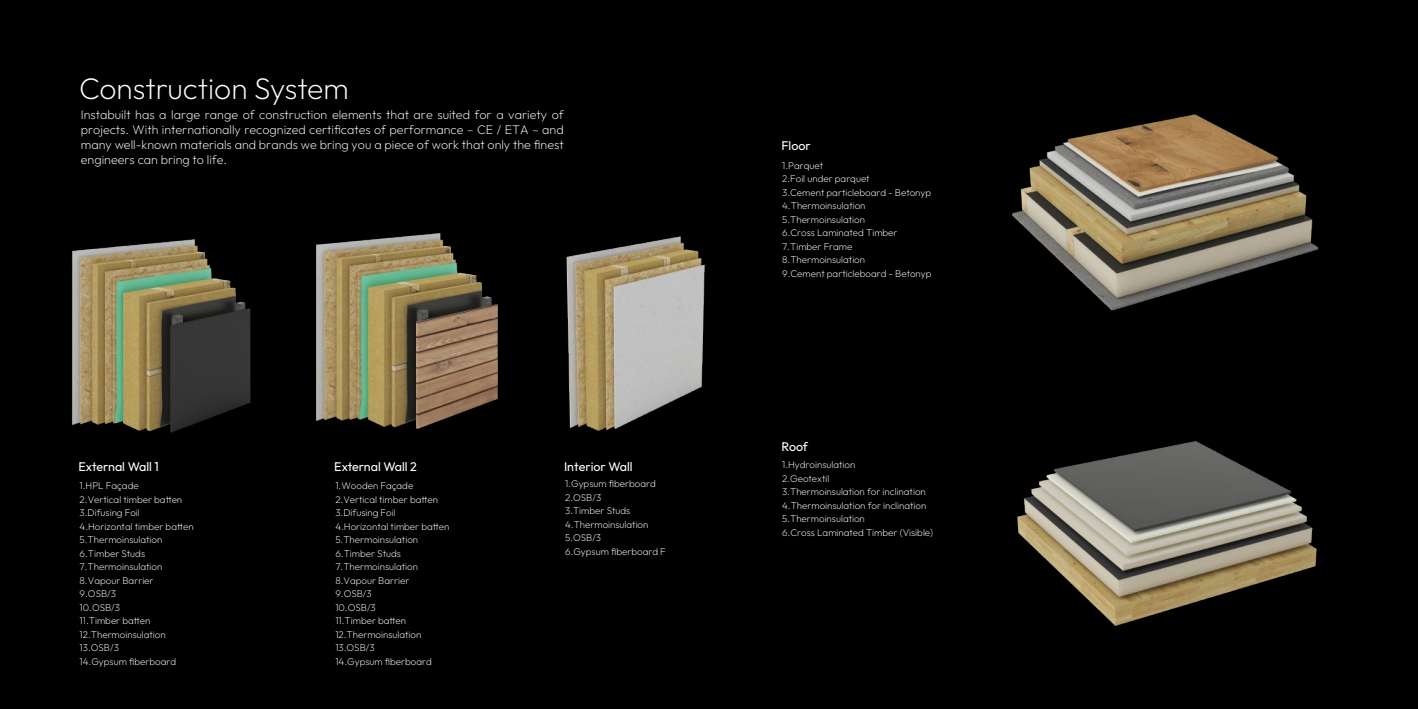
<style>
.page{position:relative;width:1418px;height:709px;background:#fff}
.page>*{position:absolute;margin:0;border:0;box-sizing:border-box;transform-origin:0 0}
.t1{font:200 30px "Outfit";color:#fff}
.t2{font:200 12.5px/15px "Outfit";color:#fff;text-align:justify}
.t3{font:12.5px "Outfit";color:#fff}
.t4{font:200 9.75px/13.5px "Outfit";color:#fff}
</style>
<div class="page">
<div style="left:0;top:0;width:1417px;height:709px;background:#000"></div>
<img style="left:1012px;top:114px;width:306px;height:197px">
<img style="left:72px;top:239px;width:179px;height:194px">
<img style="left:566px;top:236px;width:139px;height:195px">
<img style="left:1017px;top:441px;width:300px;height:185px">
<img style="left:317px;top:234px;width:180px;height:194px">
<h1 class="t1" style="left:79px;top:71px;width:271px">Construction System</h1>
<p class="t2" style="left:81px;top:107px;width:484px">Instabuilt has a large range of construction elements that are suited for a variety of projects. With internationally recognized certificates of performance – CE / ETA – and many well-known materials and brands we bring you a piece of work that only the finest engineers can bring to life.</p>
<p class="t3" style="left:781px;top:139px;width:31px">Floor</p>
<p class="t4" style="left:782px;top:159px;width:151px">1.Parquet<br>2.Foil under parquet<br>3.Cement particleboard - Betonyp<br>4.Thermoinsulation<br>5.Thermoinsulation<br>6.Cross Laminated Timber<br>7.Timber Frame<br>8.Thermoinsulation<br>9.Cement particleboard - Betonyp</p>
<p class="t3" style="left:781px;top:439px;width:28px">Roof</p>
<p class="t3" style="left:79px;top:459px;width:82px">External Wall 1</p>
<p class="t4" style="left:80px;top:479px;width:115px">1.HPL Façade<br>2.Vertical timber batten<br>3.Difusing Foil<br>4.Horizontal timber batten<br>5.Thermoinsulation<br>6.Timber Studs<br>7.Thermoinsulation<br>8.Vapour Barrier<br>9.OSB/3<br>10.OSB/3<br>11.Timber batten<br>12.Thermoinsulation<br>13.OSB/3<br>14.Gypsum fiberboard</p>
<p class="t3" style="left:334px;top:459px;width:84px">External Wall 2</p>
<p class="t4" style="left:335px;top:479px;width:115px">1.Wooden Façade<br>2.Vertical timber batten<br>3.Difusing Foil<br>4.Horizontal timber batten<br>5.Thermoinsulation<br>6.Timber Studs<br>7.Thermoinsulation<br>8.Vapour Barrier<br>9.OSB/3<br>10.OSB/3<br>11.Timber batten<br>12.Thermoinsulation<br>13.OSB/3<br>14.Gypsum fiberboard</p>
<p class="t3" style="left:564px;top:459px;width:70px">Interior Wall</p>
<p class="t4" style="left:782px;top:458px;width:153px">1.Hydroinsulation<br>2.Geotextil<br>3.Thermoinsulation for inclination<br>4.Thermoinsulation for inclination<br>5.Thermoinsulation<br>6.Cross Laminated Timber (Visible)</p>
<p class="t4" style="left:565px;top:477px;width:102px">1.Gypsum fiberboard<br>2.OSB/3<br>3.Timber Studs<br>4.Thermoinsulation<br>5.OSB/3<br>6.Gypsum fiberboard F</p>
</div>
